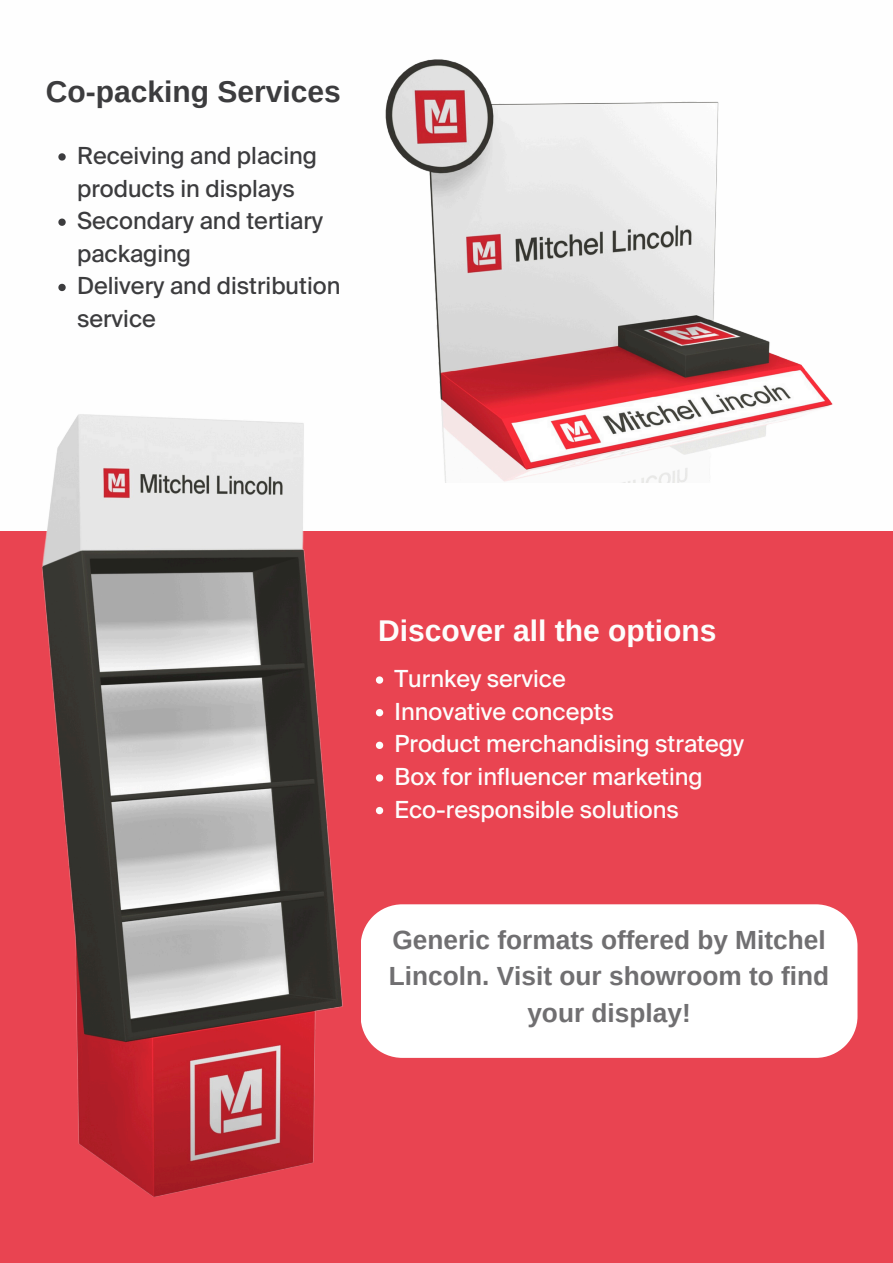
<style>
.page{position:relative;width:893px;height:1263px;background:#e94451}
.page>*{position:absolute;margin:0;border:0;box-sizing:border-box;transform-origin:0 0}
.t1{font:700 30px "Arimo";color:#fdfdfc}
.t2{font:700 30px "Arimo";color:#3c3c3e}
.t3{font:700 26.25px/36.6px "Arimo";color:#706f71;text-align:center}
.t4{font:23.55px "Suisse Intl";color:#fdfdfc}
.t5{font:23.55px/32.6px "Suisse Intl";color:#3c3c3e}
</style>
<div class="page">
<div style="left:0;top:0;width:893px;height:531px;background:#fefefe"></div>
<img style="left:385px;top:59px;width:448px;height:423px">
<img style="left:41px;top:414px;width:302px;height:783px">
<div style="left:361px;top:904px;width:496px;height:154px;background:#fff"></div>
<svg style="left:58px;top:153px;width:8px;height:8px"></svg>
<svg style="left:58px;top:219px;width:8px;height:7px"></svg>
<svg style="left:58px;top:284px;width:8px;height:7px"></svg>
<svg style="left:376px;top:676px;width:7px;height:8px"></svg>
<svg style="left:376px;top:709px;width:7px;height:7px"></svg>
<svg style="left:376px;top:742px;width:7px;height:7px"></svg>
<svg style="left:376px;top:774px;width:7px;height:8px"></svg>
<svg style="left:376px;top:807px;width:7px;height:7px"></svg>
<p class="t2" style="left:46px;top:75px;width:297px">Co-packing Services</p>
<p class="t5" style="left:77px;top:140px;width:241px">Receiving and placing products in displays</p>
<p class="t5" style="left:77px;top:205px;width:248px">Secondary and tertiary packaging</p>
<p class="t5" style="left:77px;top:270px;width:265px">Delivery and distribution service</p>
<h1 class="t1" style="left:378px;top:614px;width:340px">Discover all the options</h1>
<p class="t4" style="left:394px;top:664px;width:173px">Turnkey service</p>
<p class="t4" style="left:394px;top:696px;width:221px">Innovative concepts</p>
<p class="t4" style="left:394px;top:729px;width:351px">Product merchandising strategy</p>
<p class="t4" style="left:394px;top:762px;width:310px">Box for influencer marketing</p>
<p class="t4" style="left:394px;top:794px;width:286px">Eco-responsible solutions</p>
<h2 class="t3" style="left:389px;top:921px;width:442px">Generic formats offered by Mitchel<br>Lincoln. Visit our showroom to find your display!</h2>
</div>
